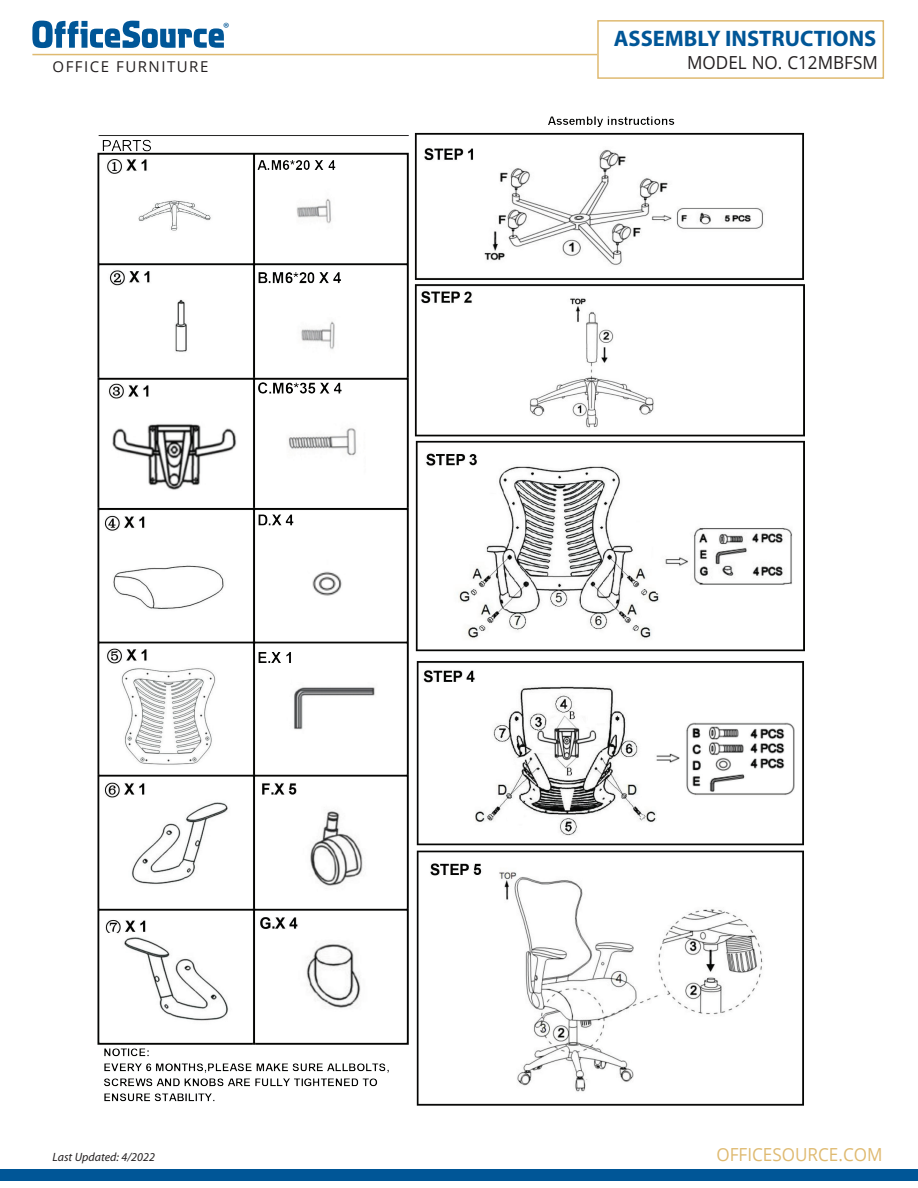
<style>
.page{position:relative;width:918px;height:1188px;background:#fff}
.page>*{position:absolute;margin:0;border:0;box-sizing:border-box;transform-origin:0 0}
.t1{font:700 22.5px "Myriad Pro";color:#005697}
.Small_bd_copy_bold{font:18px "Open Sans";color:#231f20;scale:.95 1}
.Small_bd_copy_bold-2{font:18px "Open Sans";color:#dfba71;scale:.95 1}
.t2{font:15px "Open Sans";letter-spacing:.1em;color:#231f20}
.t3{font:15px "Myriad Pro";color:#005595}
.t4{font:italic 12px "Myriad Pro";color:#231f20}
</style>
<div class="page">
<div style="left:597px;top:20px;width:287px;height:59px;border:2px solid #dfba71"></div>
<div style="left:0;top:1169px;width:918px;height:12px;background:#005697"></div>
<hr style="left:32px;top:54px;width:565px;height:1px;background:#dfba71">
<img style="left:97px;top:116px;width:708px;height:990px">
<svg style="left:32px;top:21px;width:192px;height:27px"></svg>
<p class="t3" style="left:223px;top:19px;width:8px">®</p>
<p class="t1" style="left:614px;top:24px;width:264px">ASSEMBLY INSTRUCTIONS</p>
<p class="t2" style="left:53px;top:56px;width:157px">OFFICE FURNITURE</p>
<p class="Small_bd_copy_bold" style="left:687px;top:50px;width:202px">MODEL NO. C12MBFSM</p>
<p class="t4" style="left:53px;top:1150px;width:104px">Last Updated: 4/2022</p>
<p class="Small_bd_copy_bold-2" style="left:716px;top:1142px;width:176px">OFFICESOURCE.COM</p>
</div>
